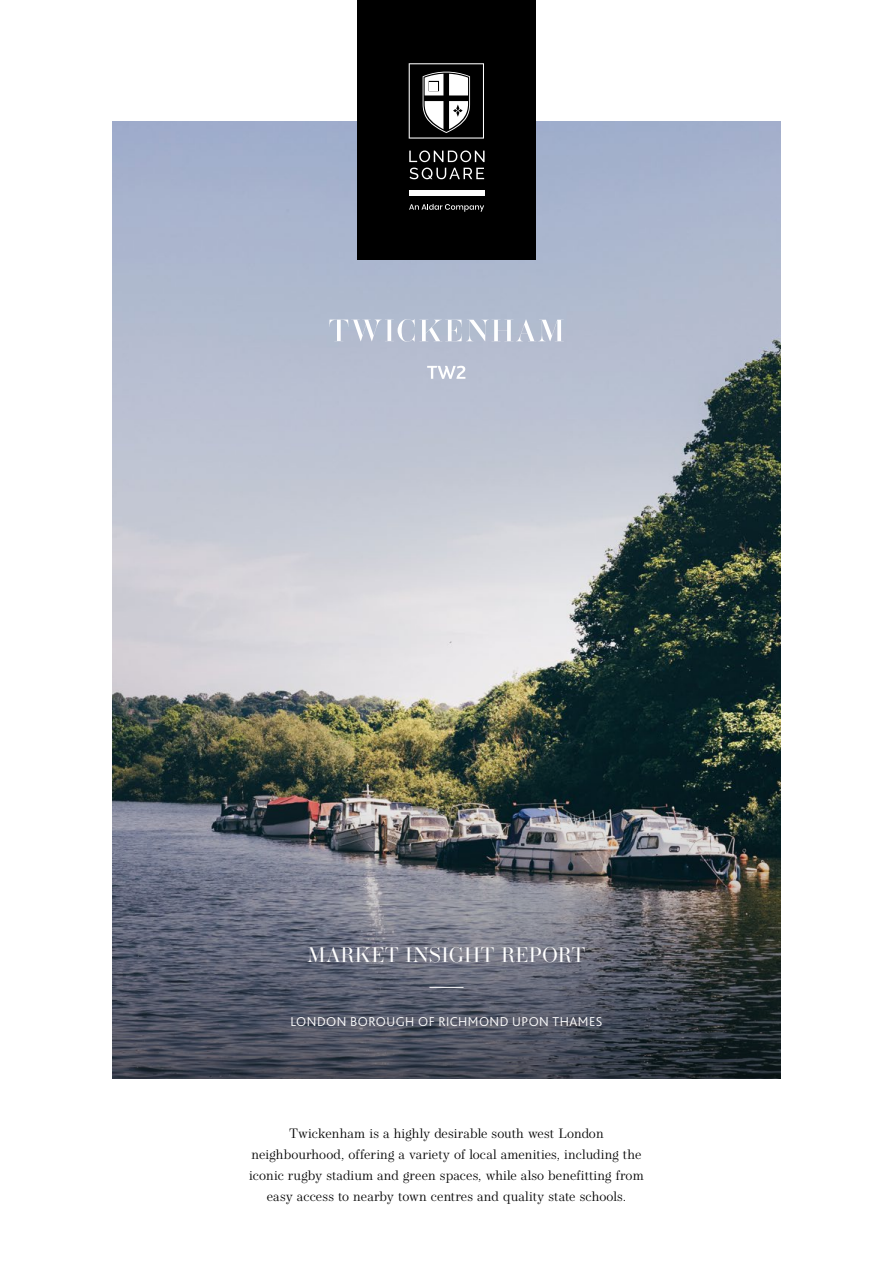
<style>
.page{position:relative;width:893px;height:1263px;background:#fff}
.page>*{position:absolute;margin:0;border:0;box-sizing:border-box;transform-origin:0 0}
.t1{font:21px "Operetta 18";letter-spacing:.01em;color:#fff}
.t2{font:300 13.5px/21px "Operetta 8";letter-spacing:.01em;color:#000;text-align:center}
.t3{font:300 13.5px "Bliss 2";letter-spacing:.035em;color:#fff}
</style>
<div class="page">
<img style="left:113px;top:121px;width:667px;height:602px">
<img style="left:113px;top:723px;width:667px;height:355px">
<hr style="left:429px;top:987px;width:34px;height:1px;background:#fff">
<svg style="left:329px;top:319px;width:235px;height:23px"></svg>
<svg style="left:427px;top:366px;width:38px;height:13px"></svg>
<div style="left:357px;top:0;width:179px;height:259px;background:#000"></div>
<div style="left:409px;top:190px;width:76px;height:6px;background:#fff"></div>
<svg style="left:410px;top:168px;width:74px;height:11px"></svg>
<svg style="left:409px;top:150px;width:76px;height:12px"></svg>
<svg style="left:409px;top:63px;width:75px;height:76px"></svg>
<svg style="left:409px;top:204px;width:75px;height:8px"></svg>
<h1 class="t1" style="left:307px;top:942px;width:280px">MARKET INSIGHT REPORT</h1>
<p class="t3" style="left:290px;top:1013px;width:313px">LONDON BOROUGH OF RICHMOND UPON THAMES</p>
<p class="t2" style="left:249px;top:1123px;width:396px">Twickenham is a highly desirable south west London neighbourhood, offering a variety of local amenities, including the iconic rugby stadium and green spaces, while also benefitting from easy access to nearby town centres and quality state schools.</p>
</div>
